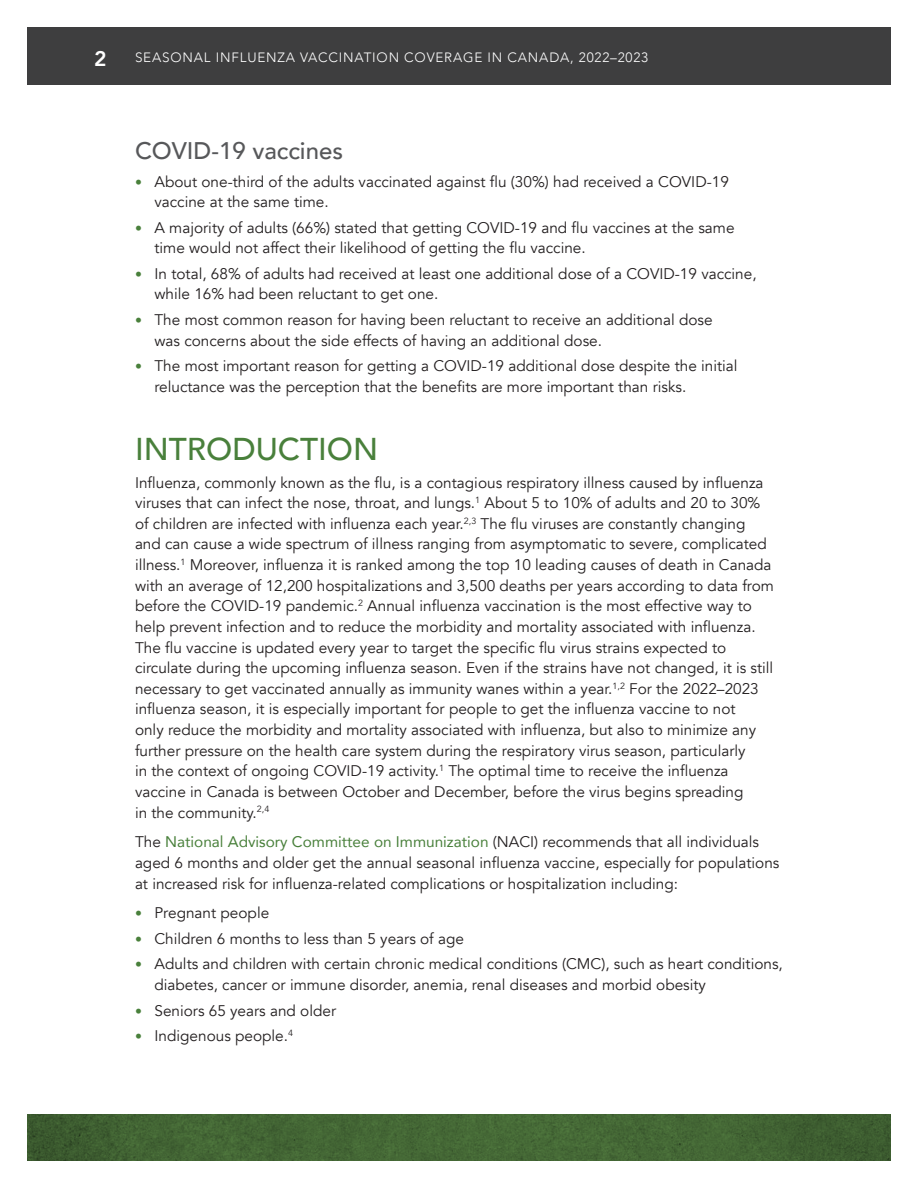
<style>
.page{position:relative;width:918px;height:1188px;background:#fff}
.page>*{position:absolute;margin:0;border:0;box-sizing:border-box;transform-origin:0 0}
.Heading_1{font:500 31.5px "Avenir";color:#49803b}
.Heading_2_-_Lowercase{font:500 24px "Avenir";color:#57585a}
.t1{font:800 21px "Avenir";color:#fff}
.BODY{font:15.3px/20.7px "Avenir";color:#231f20}
.t2{font:300 13.5px "Avenir";letter-spacing:.06em;color:#fff}
.s1{font-size:13.8px;color:#49803b}
.s2{color:#49803b}
</style>
<div class="page">
<svg style="left:27px;top:1115px;width:864px;height:46px;background:#426433"></svg>
<div style="left:27px;top:27px;width:113px;height:57px;background:#3e3e3f"></div>
<div style="left:135px;top:27px;width:756px;height:57px;background:#3e3e3f"></div>
<h3 class="t1" style="left:94px;top:42px;width:14px">2</h3>
<p class="t2" style="left:135px;top:50px;width:515px">SEASONAL INFLUENZA VACCINATION COVERAGE IN CANADA, 2022–2023</p>
<h2 class="Heading_2_-_Lowercase" style="left:135px;top:130px;width:210px">COVID-19 vaccines</h2>
<p class="BODY" style="left:154px;top:171px;width:576px;text-indent:-20px"><span class="s1">•</span> About one-third of the adults vaccinated against flu (30%) had received a COVID-19 vaccine at the same time.</p>
<p class="BODY" style="left:154px;top:217px;width:582px;text-indent:-20px"><span class="s1">•</span> A majority of adults (66%) stated that getting COVID-19 and flu vaccines at the same time would not affect their likelihood of getting the flu vaccine.</p>
<p class="BODY" style="left:154px;top:264px;width:604px;text-indent:-20px"><span class="s1">•</span> In total, 68% of adults had received at least one additional dose of a COVID-19 vaccine, while 16% had been reluctant to get one.</p>
<p class="BODY" style="left:154px;top:310px;width:560px;text-indent:-20px"><span class="s1">•</span> The most common reason for having been reluctant to receive an additional dose was concerns about the side effects of having an additional dose.</p>
<p class="BODY" style="left:154px;top:356px;width:585px;text-indent:-20px"><span class="s1">•</span> The most important reason for getting a COVID-19 additional dose despite the initial reluctance was the perception that the benefits are more important than risks.</p>
<h1 class="Heading_1" style="left:135px;top:422px;width:245px">INTRODUCTION</h1>
<p class="BODY" style="left:135px;top:472px;width:640px">Influenza, commonly known as the flu, is a contagious respiratory illness caused by influenza viruses that can infect the nose, throat, and lungs.<sup>1</sup> About 5 to 10% of adults and 20 to 30% of children are infected with influenza each year.<sup>2,3</sup> The flu viruses are constantly changing and can cause a wide spectrum of illness ranging from asymptomatic to severe, complicated illness.<sup>1</sup> Moreover, influenza it is ranked among the top 10 leading causes of death in Canada with an average of 12,200 hospitalizations and 3,500 deaths per years according to data from before the COVID-19 pandemic.<sup>2</sup> Annual influenza vaccination is the most effective way to help prevent infection and to reduce the morbidity and mortality associated with influenza.<br>The flu vaccine is updated every year to target the specific flu virus strains expected to circulate during the upcoming influenza season. Even if the strains have not changed, it is still necessary to get vaccinated annually as immunity wanes within a year.<sup>1,2</sup> For the 2022–2023 influenza season, it is especially important for people to get the influenza vaccine to not<br>only reduce the morbidity and mortality associated with influenza, but also to minimize any further pressure on the health care system during the respiratory virus season, particularly<br>in the context of ongoing COVID-19 activity.<sup>1</sup> The optimal time to receive the influenza vaccine in Canada is between October and December, before the virus begins spreading<br>in the community.<sup>2,4</sup></p>
<p class="BODY" style="left:135px;top:832px;width:646px">The <span class="s2">National Advisory Committee on Immunization</span> (NACI) recommends that all individuals aged 6 months and older get the annual seasonal influenza vaccine, especially for populations at increased risk for influenza-related complications or hospitalization including:</p>
<p class="BODY" style="left:135px;top:903px;width:136px"><span class="s1">•</span> Pregnant people</p>
<p class="BODY" style="left:135px;top:929px;width:331px"><span class="s1">•</span> Children 6 months to less than 5 years of age</p>
<p class="BODY" style="left:154px;top:954px;width:630px;text-indent:-20px"><span class="s1">•</span> Adults and children with certain chronic medical conditions (CMC), such as heart conditions, diabetes, cancer or immune disorder, anemia, renal diseases and morbid obesity</p>
<p class="BODY" style="left:135px;top:1000px;width:203px"><span class="s1">•</span> Seniors 65 years and older</p>
<p class="BODY" style="left:135px;top:1026px;width:160px"><span class="s1">•</span> Indigenous people.<sup>4</sup></p>
</div>
